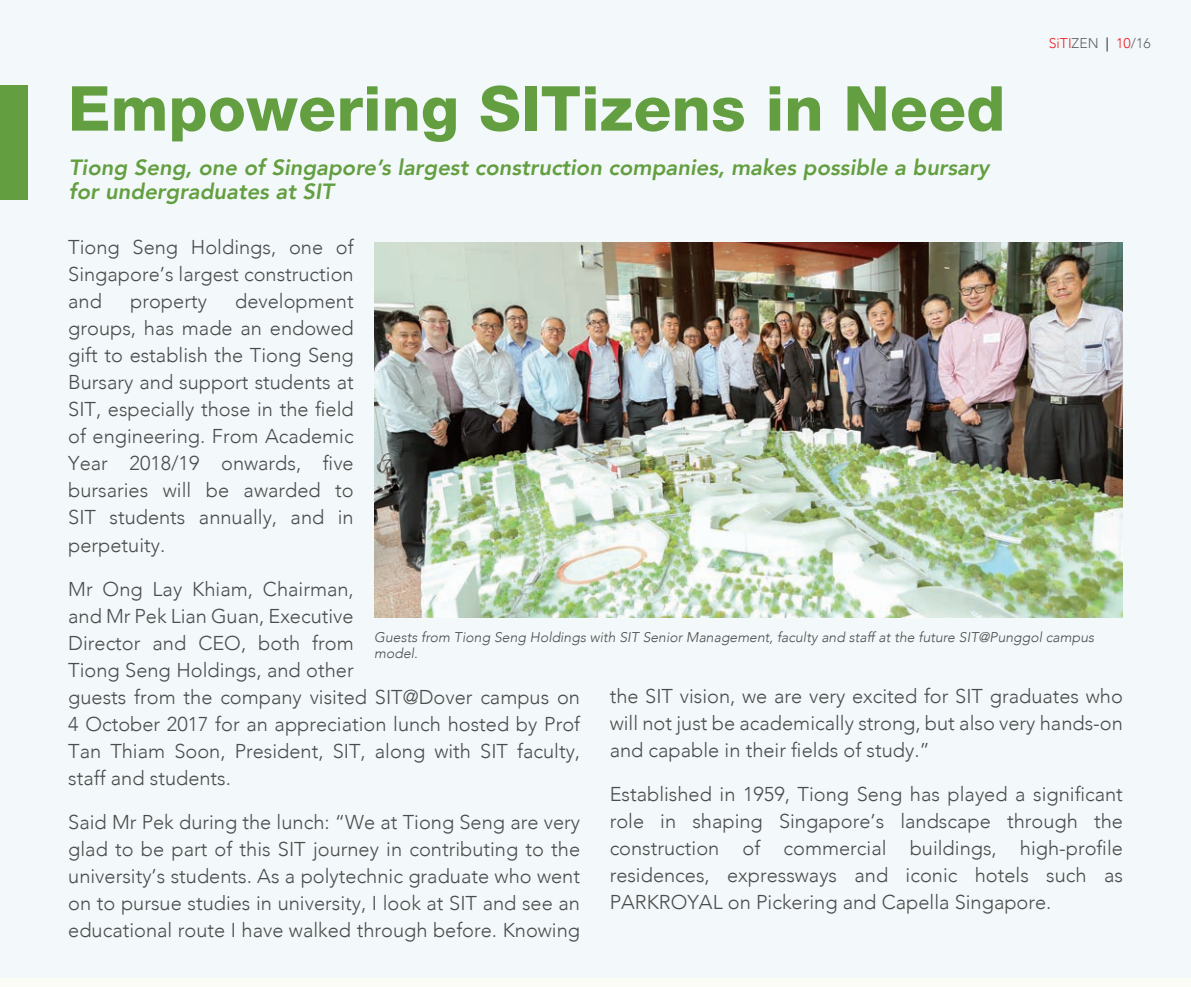
<style>
.page{position:relative;width:1191px;height:987px;background:#fff}
.page>*{position:absolute;margin:0;border:0;box-sizing:border-box;transform-origin:0 0}
.t1{font:800 62px "Helvetica Neue LT Std";letter-spacing:.005em;color:#639f40}
.Standfirst_1{font:italic 800 22px/24px "Avenir";color:#639f40}
.Body_text{font:300 20px/27px "Avenir";color:#4b4c4d;text-align:justify}
.t2{font:italic 300 14px/16px "Avenir";color:#4b4c4d}
.t3{font:300 14px "Avenir";color:#ee1d23}
.s1{color:#636366}
.s2{font-weight:800;color:#636366}
</style>
<div class="page">
<div style="left:0;top:977px;width:1191px;height:9px;background:#fcfcf7"></div>
<div style="left:0;top:0;width:1191px;height:977px;background:#f3f9fa"></div>
<img style="left:374px;top:242px;width:748px;height:375px">
<div style="left:0;top:85px;width:28px;height:115px;background:#639f40"></div>
<p class="t1" style="left:68px;top:72px;width:939px">Empowering SITizens in Need</p>
<p class="Standfirst_1" style="left:69px;top:155px;width:921px">Tiong Seng, one of Singapore’s largest construction companies, makes possible a bursary for undergraduates at SIT</p>
<p class="t3" style="left:1048px;top:35px;width:103px">SiTI<span class="s1">ZEN</span> <span class="s2">|</span> 10<span class="s1">/16</span></p>
<p class="Body_text" style="left:68px;top:234px;width:287px">Tiong Seng Holdings, one of Singapore’s largest construction and</p>
<p class="Body_text" style="left:68px;top:288px;width:287px;text-indent:167px">development groups, has made an endowed gift to establish the Tiong Seng Bursary and support students at SIT, especially those in the field of engineering. From Academic Year 2018/19 onwards, five bursaries will be awarded to SIT students annually, and in perpetuity.</p>
<p class="Body_text" style="left:68px;top:575px;width:513px;text-align:left">Mr Ong Lay Khiam, Chairman,<br>and Mr Pek Lian Guan, Executive<br>Director and CEO, both from<br>Tiong Seng Holdings, and other<br>guests from the company visited SIT@Dover campus on 4 October 2017 for an appreciation lunch hosted by Prof Tan Thiam Soon, President, SIT, along with SIT faculty, staff and students.</p>
<p class="Body_text" style="left:68px;top:808px;width:513px">Said Mr Pek during the lunch: “We at Tiong Seng are very glad to be part of this SIT journey in contributing to the university’s students. As a polytechnic graduate who went on to pursue studies in university, I look at SIT and see an educational route I have walked through before. Knowing</p>
<p class="Body_text" style="left:130px;top:288px;width:78px">property</p>
<p class="t2" style="left:374px;top:629px;width:721px">Guests from Tiong Seng Holdings with SIT Senior Management, faculty and staff at the future SIT@Punggol campus model.</p>
<p class="Body_text" style="left:609px;top:682px;width:515px">the SIT vision, we are very excited for SIT graduates who will not just be academically strong, but also very hands-on and capable in their fields of study.”</p>
<p class="Body_text" style="left:609px;top:780px;width:515px">Established in 1959, Tiong Seng has played a significant role in shaping Singapore’s landscape through the construction of commercial buildings, high-profile residences, expressways and iconic hotels such as PARKROYAL on Pickering and Capella Singapore.</p>
</div>
